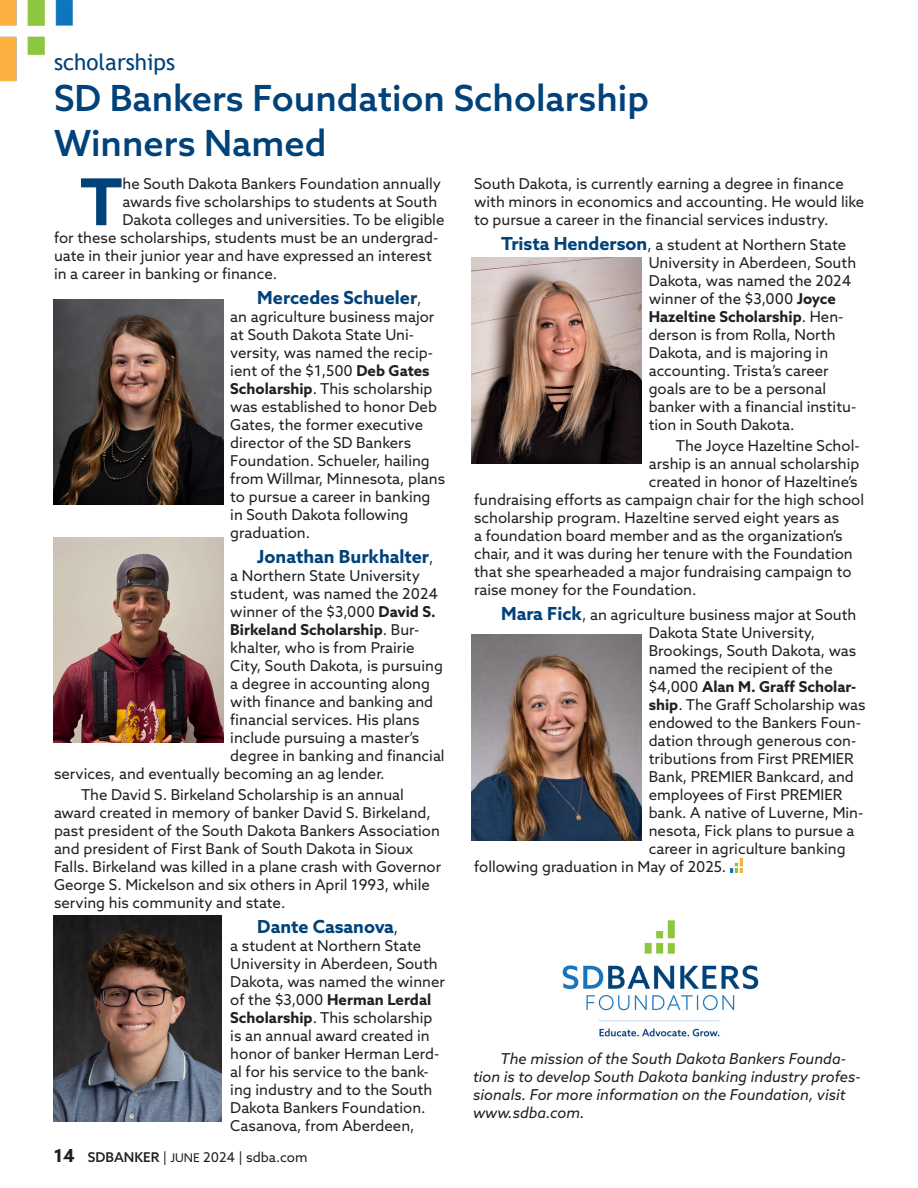
<style>
.page{position:relative;width:918px;height:1188px;background:#fff}
.page>*{position:absolute;margin:0;border:0;box-sizing:border-box;transform-origin:0 0}
.Azo_10_Reg{font:700 64.65px "Azo Sans";color:#004279}
.Smaller_header_-_BLUE{font:500 36px/45px "Azo Sans";color:#004279}
.Page_headers{font:22.5px "Trebuchet MS";color:#004279}
.Azo_10_Reg-2{font:700 18px "Azo Sans";color:#004279}
.Azo_10_Reg-3{font:15px/18px "Azo Sans";color:#231f20}
.Azo_10_Reg-4{font:italic 15px/18px "Azo Sans";color:#231f20}
.Azo_10_Reg-5{font:700 15px "Azo Sans";color:#231f20}
.t1{font:13.5px "Azo Sans";color:#231f20}
.s1{font-weight:700;font-size:18px;color:#004279}
.s2{font-weight:700}
.s3{font-weight:400}
.s4{font-weight:400;font-size:15px;color:#231f20}
.s5{font-weight:700;font-size:18px}
.s6{font-weight:500}
.s7{font-size:12px}
</style>
<div class="page">
<img style="left:0;top:0;width:73px;height:81px">
<img style="left:563px;top:920px;width:195px;height:117px">
<img style="left:53px;top:299px;width:171px;height:206px">
<img style="left:53px;top:537px;width:171px;height:206px">
<img style="left:53px;top:915px;width:168px;height:206px">
<img style="left:730px;top:858px;width:13px;height:14px">
<img style="left:472px;top:258px;width:170px;height:206px">
<img style="left:472px;top:635px;width:170px;height:206px">
<p class="Page_headers" style="left:54px;top:48px;width:123px">scholarships</p>
<p class="Smaller_header_-_BLUE" style="left:54px;top:75px;width:596px">SD Bankers Foundation Scholarship<br>Winners Named</p>
<p class="Azo_10_Reg-3" style="left:474px;top:175px;width:392px">South Dakota, is currently earning a degree in finance with minors in economics and accounting. He would like to pursue a career in the financial services industry.</p>
<p class="Azo_10_Reg-3" style="left:649px;top:236px;width:209px;text-indent:-148px"><span class="s1">Trista Henderson</span>, a student at Northern State<br>University in Aberdeen, South<br>Dakota, was named the 2024 winner of the $3,000 <span class="s2">Joyce<br>Hazeltine Scholarship</span>. Hen&shy;derson is from Rolla, North<br>Dakota, and is majoring in accounting. Trista’s career goals are to be a personal banker with a financial institu&shy;tion in South Dakota.</p>
<p class="Azo_10_Reg-3" style="left:676px;top:437px;width:185px">The Joyce Hazeltine Schol-</p>
<p class="Azo_10_Reg-3" style="left:649px;top:455px;width:212px">arship is an annual scholarship</p>
<p class="Azo_10_Reg-3" style="left:649px;top:473px;width:211px">created in honor of Hazeltine’s</p>
<p class="Azo_10_Reg-3" style="left:474px;top:491px;width:392px">fundraising efforts as campaign chair for the high school</p>
<p class="Azo_10_Reg-3" style="left:474px;top:509px;width:367px">scholarship program. Hazeltine served eight years as</p>
<p class="Azo_10_Reg-3" style="left:474px;top:527px;width:370px">a foundation board member and as the organization’s</p>
<p class="Azo_10_Reg-3" style="left:474px;top:545px;width:380px">chair, and it was during her tenure with the Foundation</p>
<p class="Azo_10_Reg-3" style="left:474px;top:563px;width:379px">that she spearheaded a major fundraising campaign to</p>
<p class="Azo_10_Reg-3" style="left:474px;top:581px;width:224px">raise money for the Foundation.</p>
<p class="Azo_10_Reg-3" style="left:501px;top:606px;width:357px"><span class="s1">Mara Fick</span>, an agriculture business major at South</p>
<p class="Azo_10_Reg-3" style="left:649px;top:624px;width:168px">Dakota State University,</p>
<p class="Azo_10_Reg-3" style="left:649px;top:642px;width:209px">Brookings, South Dakota, was</p>
<p class="Azo_10_Reg-3" style="left:649px;top:660px;width:186px">named the recipient of the</p>
<p class="Azo_10_Reg-5" style="left:649px;top:677px;width:209px"><span class="s3">$4,000</span> Alan M. Graff Scholar-</p>
<p class="Azo_10_Reg-3" style="left:649px;top:696px;width:218px"><span class="s2">ship</span>. The Graff Scholarship was</p>
<p class="Azo_10_Reg-3" style="left:649px;top:714px;width:214px">endowed to the Bankers Foun-</p>
<p class="Azo_10_Reg-3" style="left:649px;top:732px;width:209px">dation through generous con-</p>
<p class="Azo_10_Reg-3" style="left:649px;top:750px;width:207px">tributions from First PREMIER</p>
<p class="Azo_10_Reg-3" style="left:649px;top:768px;width:207px">Bank, PREMIER Bankcard, and</p>
<p class="Azo_10_Reg-3" style="left:649px;top:786px;width:195px">employees of First PREMIER</p>
<p class="Azo_10_Reg-3" style="left:649px;top:804px;width:216px">bank. A native of Luverne, Min-</p>
<p class="Azo_10_Reg-3" style="left:649px;top:822px;width:207px">nesota, Fick plans to pursue a</p>
<p class="Azo_10_Reg-3" style="left:649px;top:840px;width:198px">career in agriculture banking</p>
<p class="Azo_10_Reg-3" style="left:474px;top:858px;width:254px">following graduation in May of 2025.</p>
<p class="Azo_10_Reg" style="left:80px;top:159px;width:44px">T</p>
<p class="Azo_10_Reg-3" style="left:123px;top:175px;width:320px">he South Dakota Bankers Foundation annually</p>
<p class="Azo_10_Reg-3" style="left:123px;top:193px;width:316px">awards five scholarships to students at South</p>
<p class="Azo_10_Reg-3" style="left:123px;top:211px;width:323px">Dakota colleges and universities. To be eligible</p>
<p class="Azo_10_Reg-3" style="left:54px;top:229px;width:386px">for these scholarships, students must be an undergrad-</p>
<p class="Azo_10_Reg-3" style="left:54px;top:247px;width:379px">uate in their junior year and have expressed an interest</p>
<p class="Azo_10_Reg-3" style="left:54px;top:265px;width:225px">in a career in banking or finance.</p>
<p class="Azo_10_Reg-2" style="left:257px;top:286px;width:166px">Mercedes Schueler<span class="s4">,</span></p>
<p class="Azo_10_Reg-3" style="left:230px;top:308px;width:216px">an agriculture business major at South Dakota State Uni&shy;versity, was named the recip&shy;ient of the $1,500 <span class="s2">Deb Gates<br>Scholarship</span>. This scholarship was established to honor Deb<br>Gates, the former executive director of the SD Bankers<br>Foundation. Schueler, hailing from Willmar, Minnesota, plans to pursue a career in banking in South Dakota following graduation.</p>
<p class="Azo_10_Reg-2" style="left:257px;top:545px;width:178px">Jonathan Burkhalter<span class="s4">,</span></p>
<p class="Azo_10_Reg-3" style="left:230px;top:566px;width:191px">a Northern State University</p>
<p class="Azo_10_Reg-3" style="left:230px;top:584px;width:209px">student, was named the 2024</p>
<p class="Azo_10_Reg-3" style="left:230px;top:602px;width:207px">winner of the $3,000 <span class="s2">David S.</span></p>
<p class="Azo_10_Reg-5" style="left:230px;top:620px;width:191px">Birkeland Scholarship<span class="s3">. Bur-</span></p>
<p class="Azo_10_Reg-3" style="left:230px;top:638px;width:186px">khalter, who is from Prairie</p>
<p class="Azo_10_Reg-3" style="left:230px;top:656px;width:214px">City, South Dakota, is pursuing</p>
<p class="Azo_10_Reg-3" style="left:230px;top:674px;width:201px">a degree in accounting along</p>
<p class="Azo_10_Reg-3" style="left:230px;top:692px;width:204px">with finance and banking and</p>
<p class="Azo_10_Reg-3" style="left:230px;top:710px;width:191px">financial services. His plans</p>
<p class="Azo_10_Reg-3" style="left:230px;top:728px;width:190px">include pursuing a master’s</p>
<p class="Azo_10_Reg-3" style="left:230px;top:746px;width:216px">degree in banking and financial</p>
<p class="Azo_10_Reg-3" style="left:54px;top:764px;width:332px">services, and eventually becoming an ag lender.</p>
<p class="Azo_10_Reg-3" style="left:54px;top:786px;width:389px;text-indent:27px">The David S. Birkeland Scholarship is an annual award created in memory of banker David S. Birkeland, past president of the South Dakota Bankers Association and president of First Bank of South Dakota in Sioux Falls. Birkeland was killed in a plane crash with Governor George S. Mickelson and six others in April 1993, while serving his community and state.</p>
<p class="Azo_10_Reg-2" style="left:257px;top:915px;width:142px">Dante Casanova<span class="s4">,</span></p>
<p class="Azo_10_Reg-3" style="left:230px;top:936px;width:216px">a student at Northern State<br>University in Aberdeen, South<br>Dakota, was named the winner of the $3,000 <span class="s2">Herman Lerdal<br>Scholarship</span>. This scholarship is an annual award created in honor of banker Herman Lerd&shy;al for his service to the bank&shy;ing industry and to the South<br>Dakota Bankers Foundation.<br>Casanova, from Aberdeen,</p>
<p class="Azo_10_Reg-4" style="left:473px;top:1049px;width:389px;text-indent:27px">The mission of the South Dakota Bankers Founda&shy;tion is to develop South Dakota banking industry profes&shy;sionals. For more information on the Foundation, visit www.sdba.com.</p>
<p class="t1" style="left:54px;top:1148px;width:255px"><span class="s5">14</span> <span class="s6">SDBANKER</span> | <span class="s7">JUNE</span> 2024 | sdba.com</p>
</div>
